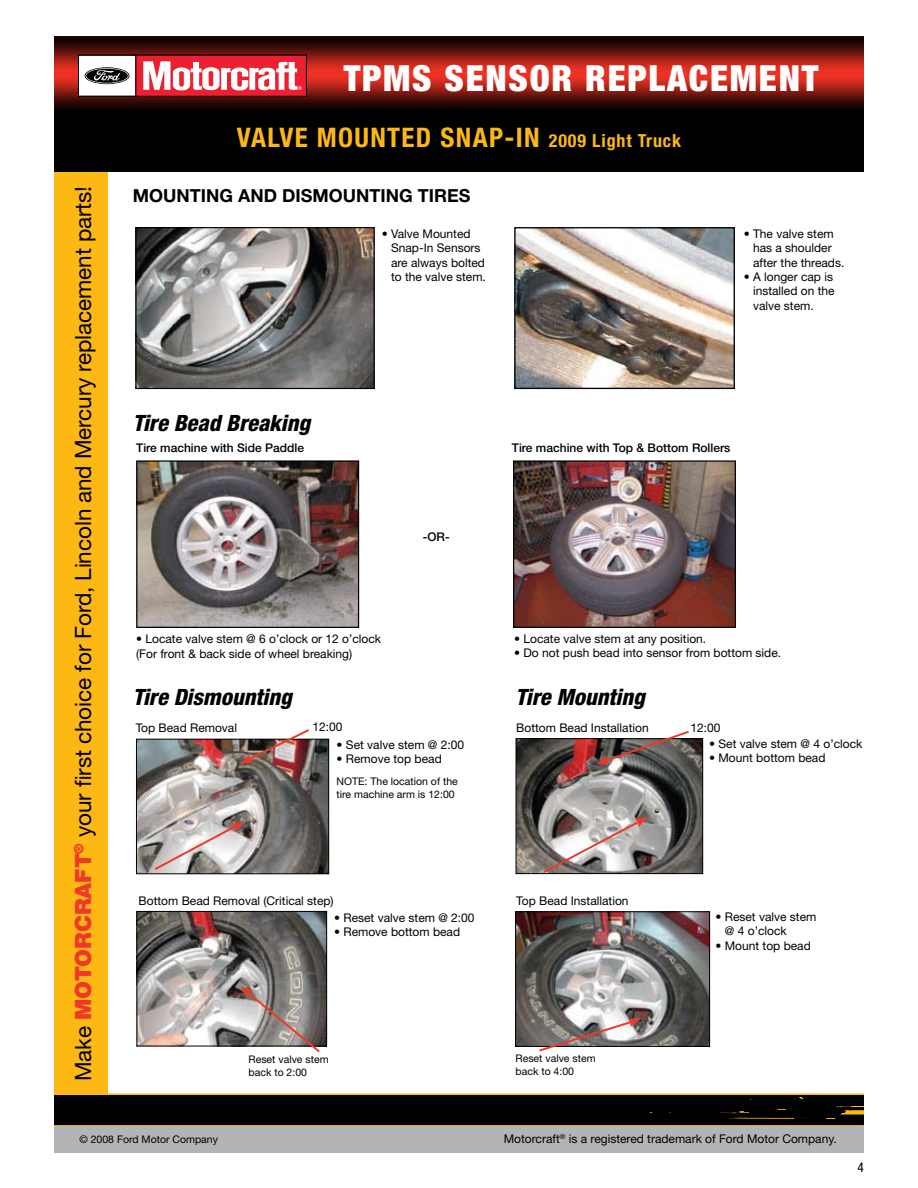
<style>
.page{position:relative;width:918px;height:1188px;background:#fff}
.page>*{position:absolute;margin:0;border:0;box-sizing:border-box;transform-origin:0 0}
.t1{font:900 condensed 36px "Helvetica Neue";letter-spacing:.05em;color:#fff}
.t2{font:700 condensed 27px "Helvetica Neue";letter-spacing:.05em;color:#fdb813}
.t3{font:22.5px "Helvetica Neue";letter-spacing:-.005em;color:#000}
.t4{font:italic 800 condensed 22.5px "Helvetica Neue";color:#000}
.t5{font:700 18px "Helvetica Neue";color:#000}
.t6{font:700 condensed 18px "Helvetica Neue";letter-spacing:.05em;color:#fdb813}
.t7{font:condensed 13.5px "Helvetica Neue";color:#000}
.t8{font:12px/14.4px "Helvetica Neue";color:#000}
.t9{font:500 12px "Helvetica Neue";color:#000}
.t10{font:10.5px/12.6px "Helvetica Neue";color:#000}
.s1{font-weight:900;color:#ef3829}
.s2{font-size:27px}
</style>
<div class="page">
<div style="left:54px;top:143px;width:54px;height:954px;background:#fdb813"></div>
<div style="left:54px;top:1096px;width:810px;height:28px;background:#000"></div>
<hr style="left:826px;top:1115px;width:39px;height:1px;background:#000">
<div style="left:42px;top:1093px;width:836px;height:34px;border:2px solid #fdb813"></div>
<div style="left:54px;top:1126px;width:810px;height:27px;background:#b2b4b6"></div>
<img style="left:54px;top:37px;width:810px;height:72px">
<svg style="left:78px;top:55px;width:229px;height:42px"></svg>
<div style="left:54px;top:109px;width:810px;height:63px;background:#000"></div>
<div style="left:27px;top:1071px;width:27px;height:81px;background:#fff"></div>
<div style="left:864px;top:1064px;width:27px;height:81px;background:#fff"></div>
<img style="left:516px;top:229px;width:217px;height:158px">
<div style="left:514px;top:227px;width:221px;height:162px;border:1px solid #000"></div>
<img style="left:137px;top:229px;width:236px;height:158px">
<div style="left:135px;top:227px;width:240px;height:162px;border:1px solid #000"></div>
<img style="left:138px;top:462px;width:219px;height:164px">
<div style="left:136px;top:460px;width:223px;height:168px;border:1px solid #000"></div>
<img style="left:515px;top:462px;width:219px;height:164px">
<div style="left:513px;top:460px;width:223px;height:168px;border:1px solid #000"></div>
<img style="left:138px;top:741px;width:189px;height:131px">
<div style="left:136px;top:739px;width:193px;height:135px;border:1px solid #000"></div>
<img style="left:138px;top:913px;width:187px;height:132px">
<div style="left:136px;top:911px;width:191px;height:136px;border:1px solid #000"></div>
<img style="left:240px;top:729px;width:71px;height:35px">
<svg style="left:152px;top:822px;width:92px;height:50px;background:#c6bbb8"></svg>
<svg style="left:240px;top:986px;width:82px;height:67px;background:#9e9491"></svg>
<img style="left:518px;top:740px;width:183px;height:132px">
<div style="left:516px;top:738px;width:187px;height:136px;border:1px solid #000"></div>
<img style="left:517px;top:913px;width:191px;height:132px">
<div style="left:515px;top:911px;width:195px;height:136px;border:1px solid #000"></div>
<svg style="left:597px;top:730px;width:94px;height:34px"></svg>
<img style="left:541px;top:817px;width:107px;height:58px">
<svg style="left:537px;top:1018px;width:104px;height:34px"></svg>
<h1 class="t1" style="left:344px;top:56px;width:476px">TPMS SENSOR REPLACEMENT</h1>
<h3 class="t3" style="left:70px;top:1081px;width:897px;rotate:-90deg">Make <span class="s1">Motorcraft</span><sup>®</sup> your first choice for Ford, Lincoln and Mercury replacement parts!</h3>
<h2 class="t2" style="left:237px;top:121px;width:150px">VALVE MOUNTED</h2>
<h3 class="t6" style="left:441px;top:130px;width:242px"><span class="s2">SNAP-IN</span> 2009 Light Truck</h3>
<h3 class="t5" style="left:133px;top:184px;width:339px">MOUNTING AND DISMOUNTING TIRES</h3>
<p class="t8" style="left:391px;top:226px;width:96px;text-indent:-9px">• Valve Mounted<br>Snap-In Sensors are always bolted to the valve stem.</p>
<p class="t8" style="left:753px;top:226px;width:93px;text-indent:-9px">• The valve stem has a shoulder after the threads.</p>
<p class="t8" style="left:753px;top:269px;width:83px;text-indent:-9px">• A longer cap is installed on the valve stem.</p>
<h3 class="t4" style="left:133px;top:409px;width:179px">Tire Bead Breaking</h3>
<p class="t9" style="left:136px;top:441px;width:169px">Tire machine with Side Paddle</p>
<p class="t9" style="left:512px;top:441px;width:220px">Tire machine with Top &amp; Bottom Rollers</p>
<p class="t9" style="left:423px;top:530px;width:28px">-OR-</p>
<p class="t8" style="left:136px;top:632px;width:246px">• Locate valve stem @ 6 o’clock or 12 o’clock (For front &amp; back side of wheel breaking)</p>
<p class="t8" style="left:514px;top:631px;width:194px">• Locate valve stem at any position.</p>
<p class="t8" style="left:514px;top:645px;width:268px">• Do not push bead into sensor from bottom side.</p>
<h3 class="t4" style="left:133px;top:684px;width:160px">Tire Dismounting</h3>
<h3 class="t4" style="left:515px;top:684px;width:131px">Tire Mounting</h3>
<p class="t8" style="left:136px;top:721px;width:103px">Top Bead Removal</p>
<p class="t8" style="left:313px;top:719px;width:32px">12:00</p>
<p class="t8" style="left:516px;top:721px;width:134px">Bottom Bead Installation</p>
<p class="t8" style="left:691px;top:720px;width:32px">12:00</p>
<p class="t8" style="left:337px;top:737px;width:129px">• Set valve stem @ 2:00</p>
<p class="t8" style="left:337px;top:752px;width:107px">• Remove top bead</p>
<p class="t10" style="left:337px;top:775px;width:123px">NOTE: The location of the tire machine arm is 12:00</p>
<p class="t8" style="left:709px;top:736px;width:155px">• Set valve stem @ 4 o’clock</p>
<p class="t8" style="left:709px;top:751px;width:118px">• Mount bottom bead</p>
<p class="t8" style="left:139px;top:893px;width:197px">Bottom Bead Removal (Critical step)</p>
<p class="t8" style="left:516px;top:894px;width:114px">Top Bead Installation</p>
<p class="t8" style="left:334px;top:910px;width:142px">• Reset valve stem @ 2:00</p>
<p class="t8" style="left:334px;top:925px;width:128px">• Remove bottom bead</p>
<p class="t8" style="left:725px;top:909px;width:93px;text-indent:-9px">• Reset valve stem @ 4 o’clock</p>
<p class="t8" style="left:716px;top:938px;width:97px">• Mount top bead</p>
<p class="t10" style="left:249px;top:1053px;width:82px">Reset valve stem back to 2:00</p>
<p class="t10" style="left:516px;top:1052px;width:82px">Reset valve stem back to 4:00</p>
<p class="t10" style="left:80px;top:1133px;width:140px">© 2008 Ford Motor Company</p>
<p class="t8" style="left:504px;top:1132px;width:335px">Motorcraft<sup>®</sup> is a registered trademark of Ford Motor Company.</p>
<p class="t7" style="left:858px;top:1159px;width:8px">4</p>
</div>
